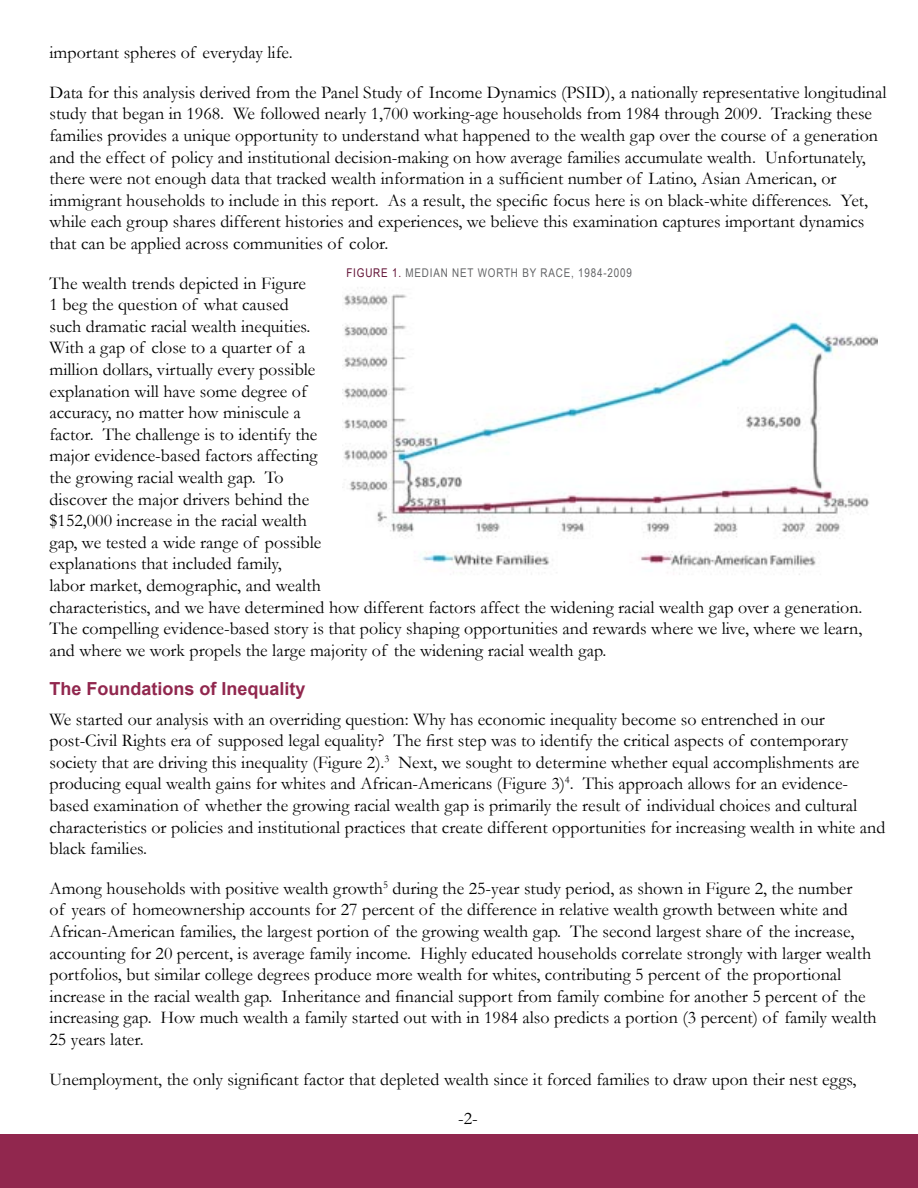
<style>
.page{position:relative;width:918px;height:1188px;background:#fff}
.page>*{position:absolute;margin:0;border:0;box-sizing:border-box;transform-origin:0 0}
.t1{font:18px/21.6px "Garamond";color:#000}
.t2{font:700 18px "Arial";color:#91274e}
.t3{font:12px "Arial Narrow";letter-spacing:.07em;color:#636466}
.s1{color:#600f33}
</style>
<div class="page">
<div style="left:0;top:1134px;width:918px;height:54px;background:#91274e"></div>
<img style="left:342px;top:287px;width:536px;height:288px">
<p class="t1" style="left:50px;top:41px;width:245px">important spheres of everyday life.</p>
<p class="t1" style="left:50px;top:81px;width:839px">Data for this analysis derived from the Panel Study of Income Dynamics (PSID), a nationally representative longitudinal study that began in 1968. We followed nearly 1,700 working-age households from 1984 through 2009. Tracking these families provides a unique opportunity to understand what happened to the wealth gap over the course of a generation and the effect of policy and institutional decision-making on how average families accumulate wealth. Unfortunately, there were not enough data that tracked wealth information in a sufficient number of Latino, Asian American, or immigrant households to include in this report. As a result, the specific focus here is on black-white differences. Yet, while each group shares different histories and experiences, we believe this examination captures important dynamics that can be applied across communities of color.</p>
<p class="t1" style="left:50px;top:272px;width:814px">The wealth trends depicted in Figure<br>1 beg the question of what caused<br>such dramatic racial wealth inequities.<br>With a gap of close to a quarter of a<br>million dollars, virtually every possible<br>explanation will have some degree of<br>accuracy, no matter how miniscule a<br>factor. The challenge is to identify the<br>major evidence-based factors affecting<br>the growing racial wealth gap. To<br>discover the major drivers behind the<br>$152,000 increase in the racial wealth<br>gap, we tested a wide range of possible<br>explanations that included family,<br>labor market, demographic, and wealth<br>characteristics, and we have determined how different factors affect the widening racial wealth gap over a generation.<br>The compelling evidence-based story is that policy shaping opportunities and rewards where we live, where we learn, and where we work propels the large majority of the widening racial wealth gap.</p>
<p class="t2" style="left:50px;top:677px;width:258px">The Foundations of Inequality</p>
<p class="t1" style="left:49px;top:708px;width:837px">We started our analysis with an overriding question: Why has economic inequality become so entrenched in our post-Civil Rights era of supposed legal equality? The first step was to identify the critical aspects of contemporary society that are driving this inequality (Figure 2).<sup>3</sup> Next, we sought to determine whether equal accomplishments are producing equal wealth gains for whites and African-Americans (Figure 3)<sup>4</sup>. This approach allows for an evidence&shy;based examination of whether the growing racial wealth gap is primarily the result of individual choices and cultural characteristics or policies and institutional practices that create different opportunities for increasing wealth in white and black families.</p>
<p class="t1" style="left:49px;top:877px;width:829px">Among households with positive wealth growth<sup>5</sup> during the 25-year study period, as shown in Figure 2, the number<br>of years of homeownership accounts for 27 percent of the difference in relative wealth growth between white and African-American families, the largest portion of the growing wealth gap. The second largest share of the increase, accounting for 20 percent, is average family income. Highly educated households correlate strongly with larger wealth portfolios, but similar college degrees produce more wealth for whites, contributing 5 percent of the proportional increase in the racial wealth gap. Inheritance and financial support from family combine for another 5 percent of the increasing gap. How much wealth a family started out with in 1984 also predicts a portion (3 percent) of family wealth 25 years later.</p>
<p class="t1" style="left:458px;top:1059px;width:400px;line-height:39.6px;text-indent:-409px">Unemployment, the only significant factor that depleted wealth since it forced families to draw upon their nest eggs, -2-</p>
<p class="t3" style="left:346px;top:264px;width:287px"><span class="s1">FIGURE 1.</span> MEDIAN NET WORTH BY RACE, 1984-2009</p>
</div>
